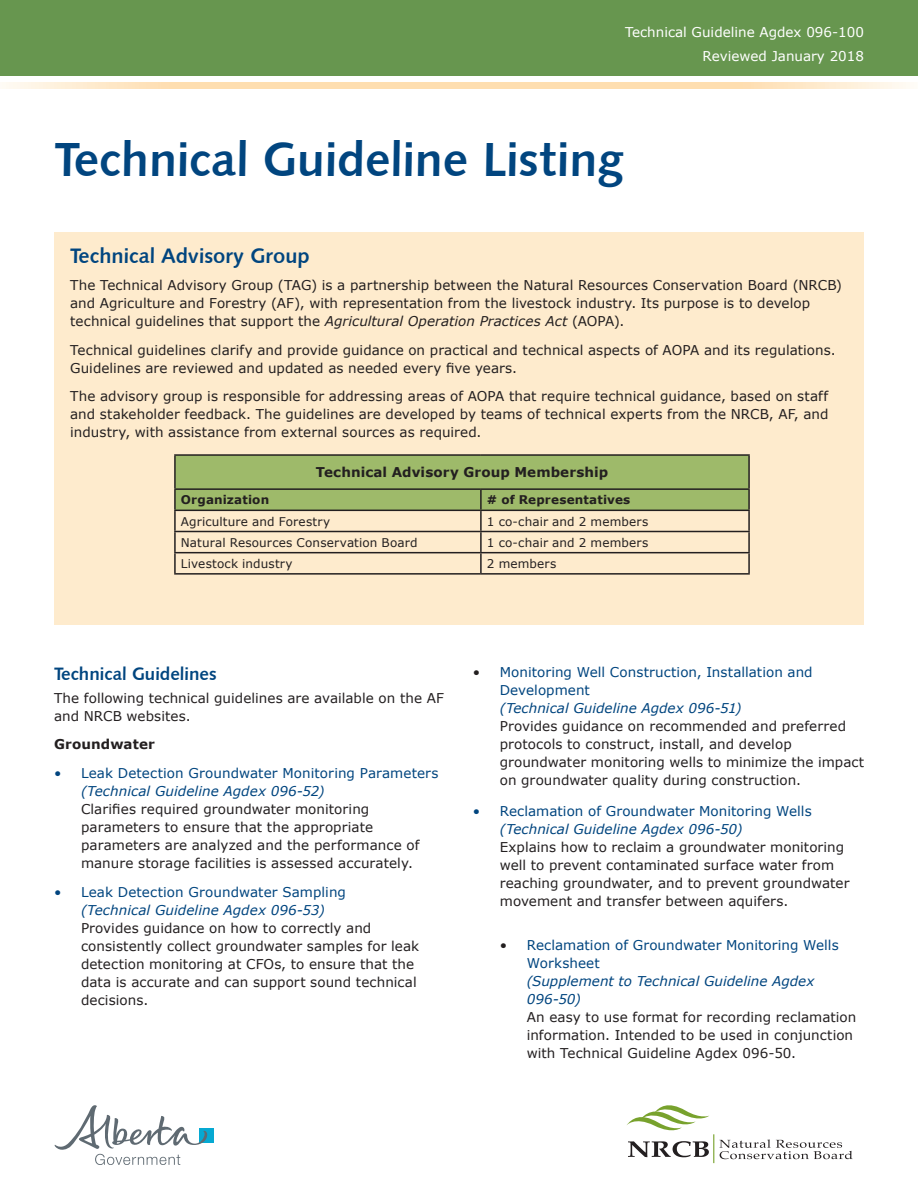
<style>
.page{position:relative;width:918px;height:1188px;background:#fff}
.page>*{position:absolute;margin:0;border:0;box-sizing:border-box;transform-origin:0 0}
.t1{font:48px "Humanist 531 BT Bold A";color:#01457f}
.head_2{font:21px "Humanist 531 BT Bold A";color:#01457f}
.head_3{font:18px "Humanist 531 BT Bold A";color:#01457f}
.body_text{font:13.5px/18px "Verdana";letter-spacing:.005em;color:#231f20}
.t2{font:13.5px/24px "Verdana";color:#fff;text-align:right}
.body_text-2{font:700 13.5px "Verdana";letter-spacing:.005em;color:#231f20}
.body_text-3{font:12px "Verdana";letter-spacing:.01em;color:#231f20}
.body_text-4{font:700 12px "Verdana";letter-spacing:.01em;color:#231f20}
.s1{font-style:italic}
.s2{color:#01457f}
.s3{font-style:italic;color:#01457f}
</style>
<div class="page">
<div style="left:0;top:0;width:918px;height:76px;background:#67964f"></div>
<svg style="left:2px;top:82px;width:908px;height:6px"></svg>
<svg style="left:627px;top:1105px;width:226px;height:58px"></svg>
<div style="left:199px;top:1128px;width:14px;height:14px;background:#06a9d2"></div>
<svg style="left:55px;top:1105px;width:152px;height:60px"></svg>
<div style="left:54px;top:232px;width:810px;height:393px;background:#feebcd"></div>
<div style="left:176px;top:456px;width:572px;height:54px;background:#9eba6a"></div>
<hr style="left:174px;top:454px;width:307px;height:2px;background:#231f20">
<hr style="left:174px;top:456px;width:2px;height:32px;background:#231f20">
<hr style="left:481px;top:454px;width:269px;height:2px;background:#231f20">
<hr style="left:748px;top:456px;width:2px;height:32px;background:#231f20">
<hr style="left:174px;top:488px;width:307px;height:2px;background:#231f20">
<hr style="left:174px;top:490px;width:2px;height:20px;background:#231f20">
<hr style="left:481px;top:488px;width:269px;height:2px;background:#231f20">
<hr style="left:480px;top:490px;width:2px;height:20px;background:#231f20">
<hr style="left:748px;top:490px;width:2px;height:20px;background:#231f20">
<hr style="left:174px;top:510px;width:307px;height:1px;background:#231f20">
<hr style="left:174px;top:511px;width:2px;height:20px;background:#231f20">
<hr style="left:481px;top:510px;width:269px;height:1px;background:#231f20">
<hr style="left:480px;top:511px;width:2px;height:20px;background:#231f20">
<hr style="left:748px;top:511px;width:2px;height:20px;background:#231f20">
<hr style="left:174px;top:531px;width:307px;height:1px;background:#231f20">
<hr style="left:174px;top:532px;width:2px;height:20px;background:#231f20">
<hr style="left:481px;top:531px;width:269px;height:1px;background:#231f20">
<hr style="left:480px;top:532px;width:2px;height:20px;background:#231f20">
<hr style="left:748px;top:532px;width:2px;height:20px;background:#231f20">
<hr style="left:174px;top:552px;width:307px;height:1px;background:#231f20">
<hr style="left:174px;top:553px;width:2px;height:20px;background:#231f20">
<hr style="left:481px;top:552px;width:269px;height:1px;background:#231f20">
<hr style="left:480px;top:553px;width:2px;height:20px;background:#231f20">
<hr style="left:748px;top:553px;width:2px;height:20px;background:#231f20">
<hr style="left:174px;top:573px;width:307px;height:2px;background:#231f20">
<hr style="left:481px;top:573px;width:269px;height:2px;background:#231f20">
<p class="t2" style="left:625px;top:20px;width:240px">Technical Guideline Agdex 096-100<br>Reviewed January 2018</p>
<h1 class="t1" style="left:55px;top:129px;width:571px">Technical Guideline Listing</h1>
<p class="head_2" style="left:70px;top:243px;width:241px">Technical Advisory Group</p>
<p class="body_text" style="left:70px;top:276px;width:773px">The Technical Advisory Group (TAG) is a partnership between the Natural Resources Conservation Board (NRCB) and Agriculture and Forestry (AF), with representation from the livestock industry. Its purpose is to develop technical guidelines that support the <span class="s1">Agricultural Operation Practices Act</span> (AOPA).</p>
<p class="body_text" style="left:70px;top:340px;width:767px">Technical guidelines clarify and provide guidance on practical and technical aspects of AOPA and its regulations.<br>Guidelines are reviewed and updated as needed every five years.</p>
<p class="body_text" style="left:70px;top:387px;width:760px;text-align:justify">The advisory group is responsible for addressing areas of AOPA that require technical guidance, based on staff and stakeholder feedback. The guidelines are developed by teams of technical experts from the NRCB, AF, and industry, with assistance from external sources as required.</p>
<p class="body_text-2" style="left:316px;top:464px;width:294px">Technical Advisory Group Membership</p>
<p class="body_text-4" style="left:181px;top:492px;width:90px">Organization</p>
<p class="body_text-4" style="left:487px;top:492px;width:145px"># of Representatives</p>
<p class="body_text-3" style="left:181px;top:514px;width:151px">Agriculture and Forestry</p>
<p class="body_text-3" style="left:487px;top:514px;width:163px">1 co-chair and 2 members</p>
<p class="body_text-3" style="left:181px;top:535px;width:238px">Natural Resources Conservation Board</p>
<p class="body_text-3" style="left:487px;top:535px;width:163px">1 co-chair and 2 members</p>
<p class="body_text-3" style="left:181px;top:556px;width:113px">Livestock industry</p>
<p class="body_text-3" style="left:487px;top:556px;width:71px">2 members</p>
<p class="head_3" style="left:54px;top:663px;width:164px">Technical Guidelines</p>
<p class="body_text" style="left:54px;top:688px;width:391px">The following technical guidelines are available on the AF and NRCB websites.</p>
<p class="body_text-2" style="left:54px;top:736px;width:102px">Groundwater</p>
<p class="body_text" style="left:81px;top:764px;width:359px;text-indent:-27px"><span class="s2">• Leak Detection Groundwater Monitoring Parameters </span><span class="s3">(Technical Guideline Agdex 096-52)<br></span>Clarifies required groundwater monitoring parameters to ensure that the appropriate parameters are analyzed and the performance of manure storage facilities is assessed accurately.</p>
<p class="body_text" style="left:81px;top:883px;width:340px;text-indent:-27px"><span class="s2">• Leak Detection Groundwater Sampling<br></span><span class="s3">(Technical Guideline Agdex 096-53)<br></span>Provides guidance on how to correctly and consistently collect groundwater samples for leak detection monitoring at CFOs, to ensure that the data is accurate and can support sound technical decisions.</p>
<p class="body_text" style="left:500px;top:662px;width:366px;text-indent:-27px">• <span class="s2">Monitoring Well Construction, Installation and Development<br></span><span class="s3">(Technical Guideline Agdex 096-51)<br></span>Provides guidance on recommended and preferred protocols to construct, install, and develop groundwater monitoring wells to minimize the impact on groundwater quality during construction.</p>
<p class="body_text" style="left:500px;top:801px;width:351px;text-indent:-27px"><span class="s2">• Reclamation of Groundwater Monitoring Wells </span><span class="s3">(Technical Guideline Agdex 096-50)<br></span>Explains how to reclaim a groundwater monitoring well to prevent contaminated surface water from reaching groundwater, and to prevent groundwater movement and transfer between aquifers.</p>
<p class="body_text" style="left:527px;top:935px;width:331px;text-indent:-27px">• <span class="s2">Reclamation of Groundwater Monitoring Wells Worksheet<br></span><span class="s3">(Supplement to Technical Guideline Agdex 096-50)<br></span>An easy to use format for recording reclamation information. Intended to be used in conjunction with Technical Guideline Agdex 096-50.</p>
</div>
